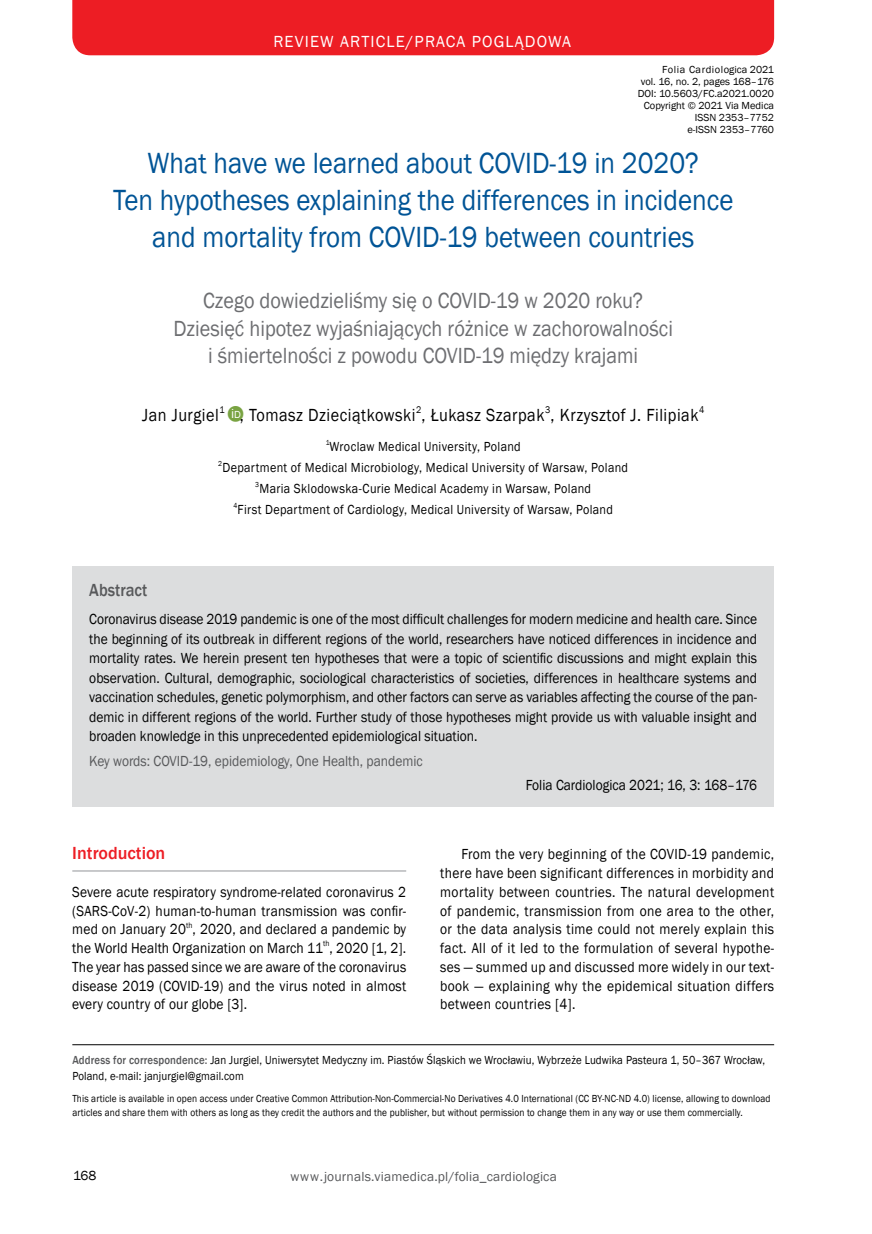
<style>
.page{position:relative;width:872px;height:1234px;background:#fff}
.page>*{position:absolute;margin:0;border:0;box-sizing:border-box;transform-origin:0 0}
.t1{font:30px/36.6px "Franklin Gothic";color:#005496;text-align:center;scale:.9 1}
.t2{font:22.5px/27.5px "Franklin Gothic";color:#6d6e71;text-align:center;scale:.9 1}
.t3{font:18px "Franklin Gothic";letter-spacing:.03em;color:#000;scale:.9 1}
.t4{font:500 18px "Franklin Gothic";color:#ed1d24}
.t5{font:500 18px "Franklin Gothic";color:#58595b;scale:.9 1}
.t6{font:16.5px "Franklin Gothic";letter-spacing:.07em;color:#fff}
.t7{font:15px/18.8px "Franklin Gothic";letter-spacing:.01em;color:#000;text-align:justify;scale:.9 1}
.t8{font:15px "Franklin Gothic";color:#58595b;scale:.9 1}
.t9{font:13.5px/21px "Franklin Gothic";letter-spacing:.025em;color:#000;text-align:center;scale:.9 1}
.t10{font:13.5px "Franklin Gothic";letter-spacing:.01em;color:#58595b}
.t11{font:13.5px "Franklin Gothic";letter-spacing:.025em;color:#000}
.t12{font:12px/16.5px "Franklin Gothic";letter-spacing:.01em;color:#000;scale:.9 1}
.t13{font:10.5px/13.5px "Franklin Gothic";letter-spacing:.01em;color:#000;scale:.89 1}
.t14{font:10.5px/12px "Franklin Gothic";letter-spacing:.01em;color:#000;text-align:right}
.t15{font:9.9px "Franklin Gothic";color:#000;scale:.9 1}
.t16{font:8.25px "Franklin Gothic";color:#000;scale:.9 1}
.t17{font:7.35px "Franklin Gothic";color:#000;scale:.9 1}
.s1{font-size:36px;color:#79a342}
.s2{font-weight:500;color:#58595b}
</style>
<div class="page">
<div style="left:72px;top:0;width:702px;height:55px;background:#ed1d24"></div>
<hr style="left:72px;top:1044px;width:702px;height:1px;background:#000">
<div style="left:72px;top:566px;width:702px;height:240px;background:#dcddde"></div>
<hr style="left:72px;top:870px;width:334px;height:1px;background:#939598">
<p class="t6" style="left:273px;top:31px;width:299px">REVIEW ARTICLE/PRACA POGLĄDOWA</p>
<p class="t14" style="left:637px;top:64px;width:138px">Folia Cardiologica 2021<br>vol. 16, no. 2, pages 168–176<br>DOI: 10.5603/FC.a2021.0020<br>Copyright © 2021 Via Medica<br>ISSN 2353–7752<br>e-ISSN 2353–7760</p>
<h1 class="t1" style="left:113px;top:146px;width:690px">What have we learned about COVID-19 in 2020?<br>Ten hypotheses explaining the differences in incidence and mortality from COVID-19 between countries</h1>
<h2 class="t2" style="left:173px;top:287px;width:556px">Czego dowiedzieliśmy się o COVID-19 w 2020 roku?<br>Dziesięć hipotez wyjaśniających różnice w zachorowalności i śmiertelności z powodu COVID-19 między krajami</h2>
<p class="t3" style="left:142px;top:404px;width:619px">Jan Jurgiel <span class="s1">●</span><sup>i</sup><sup>D</sup>, Tomasz Dzieciątkowski , Łukasz Szarpak , Krzysztof J. Filipiak</p>
<p class="t15" style="left:219px;top:403px;width:7px">1</p>
<p class="t15" style="left:416px;top:403px;width:7px">2</p>
<p class="t15" style="left:545px;top:403px;width:7px">3</p>
<p class="t15" style="left:699px;top:403px;width:7px">4</p>
<p class="t17" style="left:326px;top:437px;width:6px">1</p>
<p class="t9" style="left:218px;top:436px;width:457px">Wroclaw Medical University, Poland<br><sup>2</sup>Department of Medical Microbiology, Medical University of Warsaw, Poland <sup>3</sup>Maria Sklodowska-Curie Medical Academy in Warsaw, Poland<br><sup>4</sup>First Department of Cardiology, Medical University of Warsaw, Poland</p>
<p class="t5" style="left:89px;top:579px;width:66px">Abstract</p>
<p class="t7" style="left:89px;top:609px;width:743px;line-height:19.5px">Coronavirus disease 2019 pandemic is one of the most difficult challenges for modern medicine and health care. Since the beginning of its outbreak in different regions of the world, researchers have noticed differences in incidence and mortality rates. We herein present ten hypotheses that were a topic of scientific discussions and might explain this observation. Cultural, demographic, sociological characteristics of societies, differences in healthcare systems and vaccination schedules, genetic polymorphism, and other factors can serve as variables affecting the course of the pan&shy;demic in different regions of the world. Further study of those hypotheses might provide us with valuable insight and broaden knowledge in this unprecedented epidemiological situation.</p>
<p class="t8" style="left:89px;top:751px;width:372px">Key words: COVID-19, epidemiology, One Health, pandemic</p>
<p class="t7" style="left:525px;top:775px;width:259px">Folia Cardiologica 2021; 16, 3: 168–176</p>
<p class="t4" style="left:72px;top:842px;width:95px">Introduction</p>
<p class="t7" style="left:72px;top:882px;width:372px">Severe acute respiratory syndrome-related coronavirus 2 (SARS-CoV-2) human-to-human transmission was confir&shy;med on January 20 , 2020, and declared a pandemic by</p>
<p class="t16" style="left:186px;top:919px;width:9px">th</p>
<p class="t7" style="left:72px;top:938px;width:372px">the World Health Organization on March 11 , 2020 [1, 2].</p>
<p class="t16" style="left:323px;top:938px;width:9px">th</p>
<p class="t7" style="left:72px;top:957px;width:372px">The year has passed since we are aware of the coronavirus disease 2019 (COVID-19) and the virus noted in almost every country of our globe [3].</p>
<p class="t7" style="left:440px;top:845px;width:372px;text-indent:21px">From the very beginning of the COVID-19 pandemic, there have been significant differences in morbidity and mortality between countries. The natural development of pandemic, transmission from one area to the other, or the data analysis time could not merely explain this fact. All of it led to the formulation of several hypothe&shy;ses — summed up and discussed more widely in our text&shy;book — explaining why the epidemical situation differs between countries [4].</p>
<p class="t12" style="left:72px;top:1051px;width:771px"><span class="s2">Address for correspondence:</span> Jan Jurgiel, Uniwersytet Medyczny im. Piastów Śląskich we Wrocławiu, Wybrzeże Ludwika Pasteura 1, 50–367 Wrocław,<br>Poland, e-mail: janjurgiel@gmail.com</p>
<p class="t13" style="left:72px;top:1091px;width:786px">This article is available in open access under Creative Common Attribution-Non-Commercial-No Derivatives 4.0 International (CC BY-NC-ND 4.0) license, allowing to download articles and share them with others as long as they credit the authors and the publisher, but without permission to change them in any way or use them commercially.</p>
<p class="t11" style="left:73px;top:1166px;width:25px">168</p>
<p class="t10" style="left:290px;top:1167px;width:268px">www.journals.viamedica.pl/folia_cardiologica</p>
</div>
